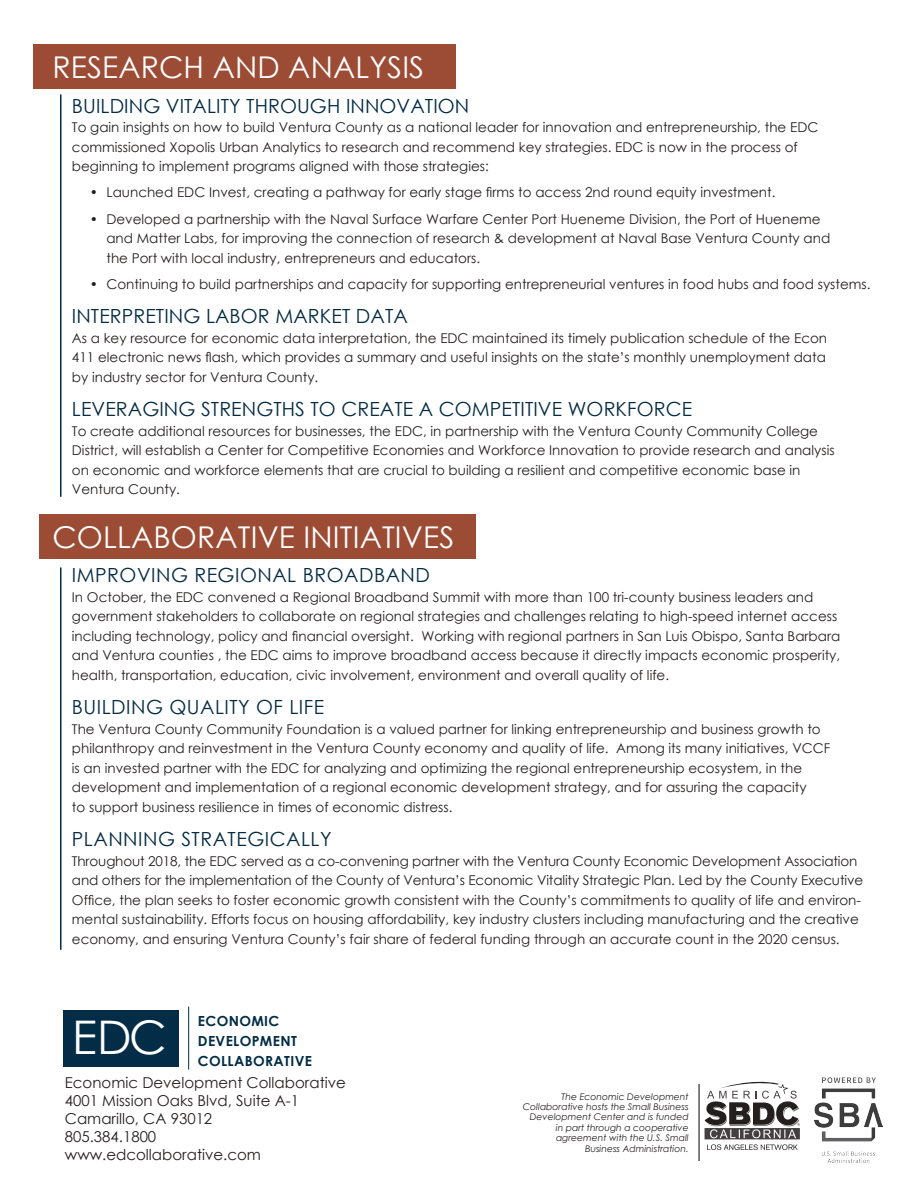
<style>
.page{position:relative;width:918px;height:1188px;background:#fff}
.page>*{position:absolute;margin:0;border:0;box-sizing:border-box;transform-origin:0 0}
.t1{font:46.35px "Century Gothic";color:#fff}
.t2{font:30px "Century Gothic";letter-spacing:.005em;color:#fff}
.t3{font:19.5px "Century Gothic";letter-spacing:.005em;color:#042b42}
.t4{font:19.5px "Century Gothic";letter-spacing:.025em;color:#042b42}
.t5{font:15px/18px "Century Gothic";color:#241f1f}
.t6{font:700 13.95px/19.8px "Century Gothic";letter-spacing:.025em;color:#032d46}
.t7{font:13.5px/19.5px "Century Gothic";color:#241f1f}
.t8{font:italic 9.15px/10.4px "Century Gothic";color:#241f1f;text-align:right}
</style>
<div class="page">
<div style="left:63px;top:1010px;width:116px;height:57px;background:#032d46"></div>
<hr style="left:188px;top:1007px;width:1px;height:63px;background:#032d46">
<svg style="left:705px;top:1082px;width:95px;height:68px"></svg>
<img style="left:815px;top:1077px;width:68px;height:85px">
<hr style="left:698px;top:1084px;width:2px;height:77px;background:#241f1f">
<div style="left:33px;top:44px;width:423px;height:44px;background:#9c4c35"></div>
<div style="left:39px;top:514px;width:437px;height:45px;background:#9c4c35"></div>
<hr style="left:60px;top:94px;width:2px;height:403px;background:#042b42">
<hr style="left:60px;top:567px;width:2px;height:383px;background:#042b42">
<h2 class="t2" style="left:52px;top:46px;width:373px">RESEARCH AND ANALYSIS</h2>
<h3 class="t3" style="left:72px;top:92px;width:399px">BUILDING VITALITY THROUGH INNOVATION</h3>
<p class="t7" style="left:72px;top:117px;width:748px">To gain insights on how to build Ventura County as a national leader for innovation and entrepreneurship, the EDC commissioned Xopolis Urban Analytics to research and recommend key strategies. EDC is now in the process of beginning to implement programs aligned with those strategies:</p>
<p class="t7" style="left:90px;top:183px;width:687px">• Launched EDC Invest, creating a pathway for early stage firms to access 2nd round equity investment.</p>
<p class="t7" style="left:106px;top:209px;width:725px;text-indent:-17px">• Developed a partnership with the Naval Surface Warfare Center Port Hueneme Division, the Port of Hueneme and Matter Labs, for improving the connection of research &amp; development at Naval Base Ventura County and the Port with local industry, entrepreneurs and educators.</p>
<p class="t7" style="left:90px;top:274px;width:782px">• Continuing to build partnerships and capacity for supporting entrepreneurial ventures in food hubs and food systems.</p>
<h3 class="t3" style="left:72px;top:303px;width:338px">INTERPRETING LABOR MARKET DATA</h3>
<p class="t7" style="left:72px;top:328px;width:757px;text-align:justify">As a key resource for economic data interpretation, the EDC maintained its timely publication schedule of the Econ 411 electronic news flash, which provides a summary and useful insights on the state’s monthly unemployment data by industry sector for Ventura County.</p>
<h3 class="t3" style="left:72px;top:396px;width:622px">LEVERAGING STRENGTHS TO CREATE A COMPETITIVE WORKFORCE</h3>
<p class="t7" style="left:72px;top:421px;width:764px">To create additional resources for businesses, the EDC, in partnership with the Ventura County Community College District, will establish a Center for Competitive Economies and Workforce Innovation to provide research and analysis on economic and workforce elements that are crucial to building a resilient and competitive economic base in Ventura County.</p>
<h2 class="t2" style="left:52px;top:516px;width:403px">COLLABORATIVE INITIATIVES</h2>
<h3 class="t4" style="left:72px;top:562px;width:360px">IMPROVING REGIONAL BROADBAND</h3>
<p class="t7" style="left:72px;top:587px;width:770px">In October, the EDC convened a Regional Broadband Summit with more than 100 tri-county business leaders and government stakeholders to collaborate on regional strategies and challenges relating to high-speed internet access including technology, policy and financial oversight. Working with regional partners in San Luis Obispo, Santa Barbara and Ventura counties , the EDC aims to improve broadband access because it directly impacts economic prosperity, health, transportation, education, civic involvement, environment and overall quality of life.</p>
<h3 class="t4" style="left:72px;top:694px;width:254px">BUILDING QUALITY OF LIFE</h3>
<p class="t7" style="left:72px;top:719px;width:760px">The Ventura County Community Foundation is a valued partner for linking entrepreneurship and business growth to philanthropy and reinvestment in the Ventura County economy and quality of life. Among its many initiatives, VCCF is an invested partner with the EDC for analyzing and optimizing the regional entrepreneurship ecosystem, in the development and implementation of a regional economic development strategy, and for assuring the capacity<br>to support business resilience in times of economic distress.</p>
<h3 class="t4" style="left:72px;top:826px;width:261px">PLANNING STRATEGICALLY</h3>
<p class="t7" style="left:72px;top:851px;width:793px">Throughout 2018, the EDC served as a co-convening partner with the Ventura County Economic Development Association and others for the implementation of the County of Ventura’s Economic Vitality Strategic Plan. Led by the County Executive Office, the plan seeks to foster economic growth consistent with the County’s commitments to quality of life and environ&shy;mental sustainability. Efforts focus on housing affordability, key industry clusters including manufacturing and the creative economy, and ensuring Ventura County’s fair share of federal funding through an accurate count in the 2020 census.</p>
<h1 class="t1" style="left:72px;top:1005px;width:96px">EDC</h1>
<p class="t6" style="left:198px;top:1010px;width:100px">ECONOMIC<br>DEVELOPMENT</p>
<p class="t6" style="left:198px;top:1050px;width:116px">COLLABORATIVE</p>
<p class="t5" style="left:65px;top:1074px;width:282px">Economic Development Collaborative<br>4001 Mission Oaks Blvd, Suite A-1<br>Camarillo, CA 93012<br>805.384.1800 www.edcollaborative.com</p>
<p class="t8" style="left:523px;top:1091px;width:167px">The Economic Development<br>Collaborative hosts the Small Business<br>Development Center and is funded in part through a cooperative agreement with the U.S. Small<br>Business Administration.</p>
</div>
